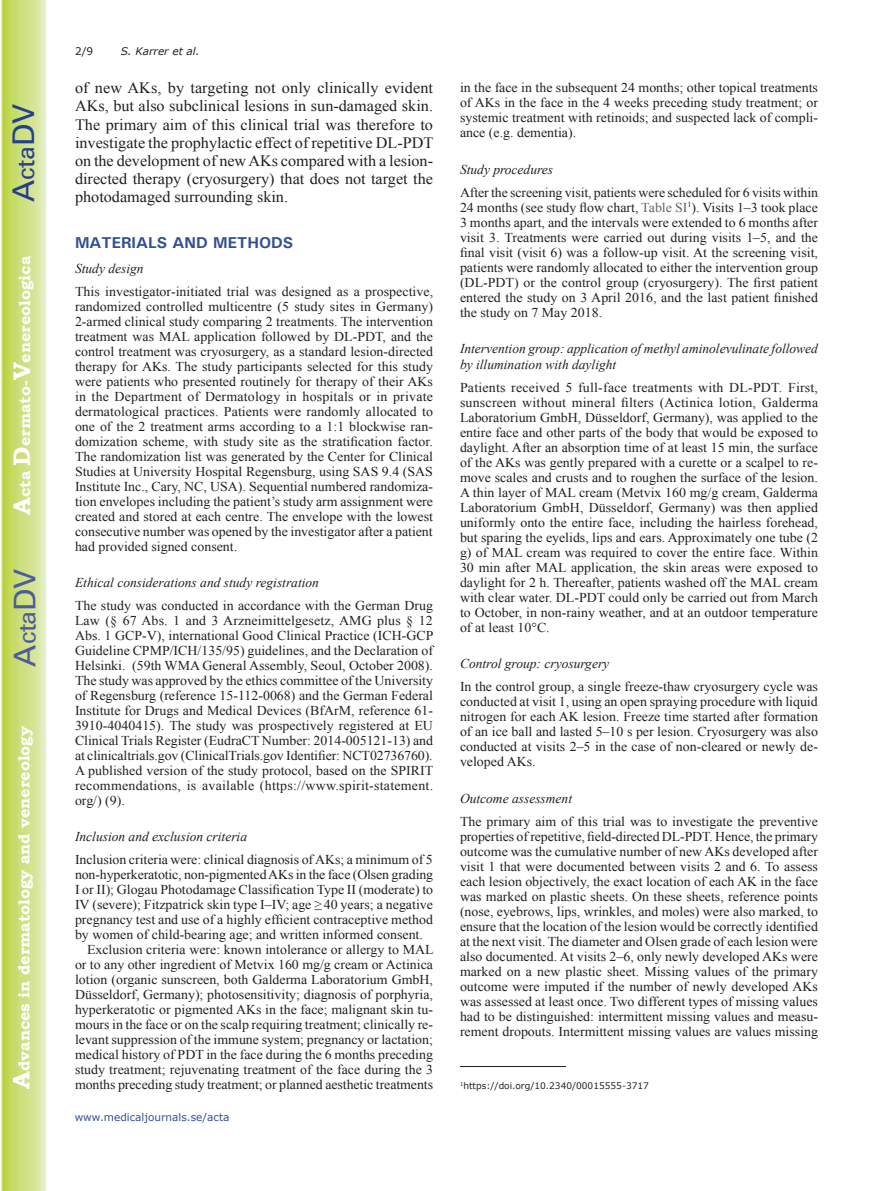
<style>
.page{position:relative;width:893px;height:1191px;background:#fff}
.page>*{position:absolute;margin:0;border:0;box-sizing:border-box;transform-origin:0 0}
.t1{font:30px "Univers";color:#4d5a9e}
.t2{font:30px "Univers";color:#253f8e}
.t3{font:15.75px/18px "Times New Roman";color:#231f20;text-align:justify}
.t4{font:700 15.75px "Bookman Old Style";color:#fff}
.t5{font:700 15.75px "Univers";color:#324f95}
.t6{font:13.5px/15px "Times New Roman";color:#231f20;text-align:justify}
.t7{font:italic 13.5px/16.5px "Times New Roman";color:#231f20}
.t8{font:10.5px "Verdana";color:#324f95}
.t9{font:italic 10.5px "Verdana";color:#231f20}
.t10{font:10.5px "Verdana";color:#231f20}
.t11{font:9px "Verdana";color:#231f20}
.s1{font-size:24px}
.s2{color:#636366}
</style>
<div class="page">
<svg style="left:1px;top:0;width:45px;height:1191px;background:#cfe084"></svg>
<hr style="left:460px;top:1066px;width:106px;height:1px;background:#231f20">
<h1 class="t2" style="left:6px;top:202px;width:100px;rotate:-90deg">A<span class="s1">cta</span>DV</h1>
<p class="t4" style="left:15px;top:515px;width:260px;rotate:-90deg"><span class="s1">A</span>cta <span class="s1">D</span>ermato-<span class="s1">V</span>enereologica</p>
<h1 class="t1" style="left:7px;top:666px;width:100px;rotate:-90deg">A<span class="s1">cta</span>DV</h1>
<p class="t4" style="left:15px;top:1088px;width:364px;rotate:-90deg"><span class="s1">A</span>dvances in dermatology and venereology</p>
<p class="t10" style="left:75px;top:44px;width:20px">2/9</p>
<p class="t9" style="left:121px;top:44px;width:80px">S. Karrer et al.</p>
<p class="t3" style="left:75px;top:79px;width:360px">of new AKs, by targeting not only clinically evident AKs, but also subclinical lesions in sun-damaged skin.<br>The primary aim of this clinical trial was therefore to investigate the prophylactic effect of repetitive DL-PDT on the development of new AKs compared with a lesion&shy;directed therapy (cryosurgery) that does not target the photodamaged surrounding skin.</p>
<p class="t5" style="left:75px;top:232px;width:220px">MATERIALS AND METHODS</p>
<p class="t7" style="left:75px;top:260px;width:70px">Study design</p>
<p class="t6" style="left:75px;top:283px;width:360px">This investigator-initiated trial was designed as a prospective, randomized controlled multicentre (5 study sites in Germany)<br>2-armed clinical study comparing 2 treatments. The intervention treatment was MAL application followed by DL-PDT, and the control treatment was cryosurgery, as a standard lesion-directed therapy for AKs. The study participants selected for this study were patients who presented routinely for therapy of their AKs in the Department of Dermatology in hospitals or in private dermatological practices. Patients were randomly allocated to one of the 2 treatment arms according to a 1:1 blockwise ran&shy;domization scheme, with study site as the stratification factor.<br>The randomization list was generated by the Center for Clinical Studies at University Hospital Regensburg, using SAS 9.4 (SAS Institute Inc., Cary, NC, USA). Sequential numbered randomiza&shy;tion envelopes including the patient’s study arm assignment were created and stored at each centre. The envelope with the lowest consecutive number was opened by the investigator after a patient had provided signed consent.</p>
<p class="t7" style="left:75px;top:574px;width:245px">Ethical considerations and study registration</p>
<p class="t6" style="left:75px;top:597px;width:360px">The study was conducted in accordance with the German Drug Law (§ 67 Abs. 1 and 3 Arzneimittelgesetz, AMG plus § 12<br>Abs. 1 GCP-V), international Good Clinical Practice (ICH-GCP Guideline CPMP/ICH/135/95) guidelines, and the Declaration of Helsinki. (59th WMA General Assembly, Seoul, October 2008).<br>The study was approved by the ethics committee of the University of Regensburg (reference 15-112-0068) and the German Federal Institute for Drugs and Medical Devices (BfArM, reference 61- 3910-4040415). The study was prospectively registered at EU Clinical Trials Register (EudraCT Number: 2014-005121-13) and at clinicaltrials.gov (ClinicalTrials.gov Identifier: NCT02736760).<br>A published version of the study protocol, based on the SPIRIT recommendations, is available (https://www.spirit-statement. org/) (9).</p>
<p class="t7" style="left:75px;top:828px;width:174px">Inclusion and exclusion criteria</p>
<p class="t6" style="left:75px;top:851px;width:359px">Inclusion criteria were: clinical diagnosis of AKs; a minimum of 5</p>
<p class="t6" style="left:75px;top:866px;width:360px">non-hyperkeratotic, non-pigmented AKs in the face (Olsen grading</p>
<p class="t6" style="left:75px;top:881px;width:360px">I or II); Glogau Photodamage Classification Type II (moderate) to</p>
<p class="t6" style="left:75px;top:896px;width:359px">IV (severe); Fitzpatrick skin type I–IV; age ≥40 years; a negative</p>
<p class="t6" style="left:75px;top:911px;width:360px">pregnancy test and use of a highly efficient contraceptive method</p>
<p class="t6" style="left:75px;top:926px;width:349px">by women of child-bearing age; and written informed consent.</p>
<p class="t6" style="left:87px;top:941px;width:348px">Exclusion criteria were: known intolerance or allergy to MAL</p>
<p class="t6" style="left:75px;top:956px;width:360px">or to any other ingredient of Metvix 160 mg/g cream or Actinica</p>
<p class="t6" style="left:75px;top:971px;width:359px">lotion (organic sunscreen, both Galderma Laboratorium GmbH,</p>
<p class="t6" style="left:75px;top:986px;width:359px">Düsseldorf, Germany); photosensitivity; diagnosis of porphyria,</p>
<p class="t6" style="left:75px;top:1001px;width:359px">hyperkeratotic or pigmented AKs in the face; malignant skin tu-</p>
<p class="t6" style="left:75px;top:1016px;width:359px">mours in the face or on the scalp requiring treatment; clinically re-</p>
<p class="t6" style="left:75px;top:1031px;width:360px">levant suppression of the immune system; pregnancy or lactation;</p>
<p class="t6" style="left:75px;top:1046px;width:359px">medical history of PDT in the face during the 6 months preceding</p>
<p class="t6" style="left:75px;top:1061px;width:360px">study treatment; rejuvenating treatment of the face during the 3</p>
<p class="t6" style="left:75px;top:1076px;width:360px">months preceding study treatment; or planned aesthetic treatments</p>
<p class="t8" style="left:75px;top:1110px;width:156px">www.medicaljournals.se/acta</p>
<p class="t6" style="left:460px;top:80px;width:359px">in the face in the subsequent 24 months; other topical treatments of AKs in the face in the 4 weeks preceding study treatment; or systemic treatment with retinoids; and suspected lack of compli&shy;ance (e.g. dementia).</p>
<p class="t7" style="left:460px;top:161px;width:95px">Study procedures</p>
<p class="t6" style="left:460px;top:185px;width:360px">After the screening visit, patients were scheduled for 6 visits within 24 months (see study flow chart, <span class="s2">Table SI</span><sup>1</sup>). Visits 1–3 took place 3 months apart, and the intervals were extended to 6 months after visit 3. Treatments were carried out during visits 1–5, and the final visit (visit 6) was a follow-up visit. At the screening visit, patients were randomly allocated to either the intervention group (DL-PDT) or the control group (cryosurgery). The first patient entered the study on 3 April 2016, and the last patient finished the study on 7 May 2018.</p>
<p class="t7" style="left:460px;top:340px;width:360px">Intervention group: application of methyl aminolevulinate followed by illumination with daylight</p>
<p class="t6" style="left:460px;top:380px;width:360px">Patients received 5 full-face treatments with DL-PDT. First, sunscreen without mineral filters (Actinica lotion, Galderma Laboratorium GmbH, Düsseldorf, Germany), was applied to the entire face and other parts of the body that would be exposed to daylight. After an absorption time of at least 15 min, the surface of the AKs was gently prepared with a curette or a scalpel to re&shy;move scales and crusts and to roughen the surface of the lesion.<br>A thin layer of MAL cream (Metvix 160 mg/g cream, Galderma Laboratorium GmbH, Düsseldorf, Germany) was then applied uniformly onto the entire face, including the hairless forehead, but sparing the eyelids, lips and ears. Approximately one tube (2 g) of MAL cream was required to cover the entire face. Within 30 min after MAL application, the skin areas were exposed to daylight for 2 h. Thereafter, patients washed off the MAL cream with clear water. DL-PDT could only be carried out from March to October, in non-rainy weather, and at an outdoor temperature of at least 10°C.</p>
<p class="t7" style="left:460px;top:655px;width:151px">Control group: cryosurgery</p>
<p class="t6" style="left:460px;top:678px;width:359px">In the control group, a single freeze-thaw cryosurgery cycle was conducted at visit 1, using an open spraying procedure with liquid nitrogen for each AK lesion. Freeze time started after formation of an ice ball and lasted 5–10 s per lesion. Cryosurgery was also conducted at visits 2–5 in the case of non-cleared or newly de&shy;veloped AKs.</p>
<p class="t7" style="left:460px;top:790px;width:114px">Outcome assessment</p>
<p class="t6" style="left:460px;top:813px;width:360px">The primary aim of this trial was to investigate the preventive properties of repetitive, field-directed DL-PDT. Hence, the primary outcome was the cumulative number of new AKs developed after visit 1 that were documented between visits 2 and 6. To assess each lesion objectively, the exact location of each AK in the face was marked on plastic sheets. On these sheets, reference points (nose, eyebrows, lips, wrinkles, and moles) were also marked, to ensure that the location of the lesion would be correctly identified at the next visit. The diameter and Olsen grade of each lesion were also documented. At visits 2–6, only newly developed AKs were marked on a new plastic sheet. Missing values of the primary outcome were imputed if the number of newly developed AKs was assessed at least once. Two different types of missing values had to be distinguished: intermittent missing values and measu&shy;rement dropouts. Intermittent missing values are values missing</p>
<p class="t11" style="left:460px;top:1080px;width:190px"><sup>1</sup>https://doi.org/10.2340/00015555-3717</p>
</div>
